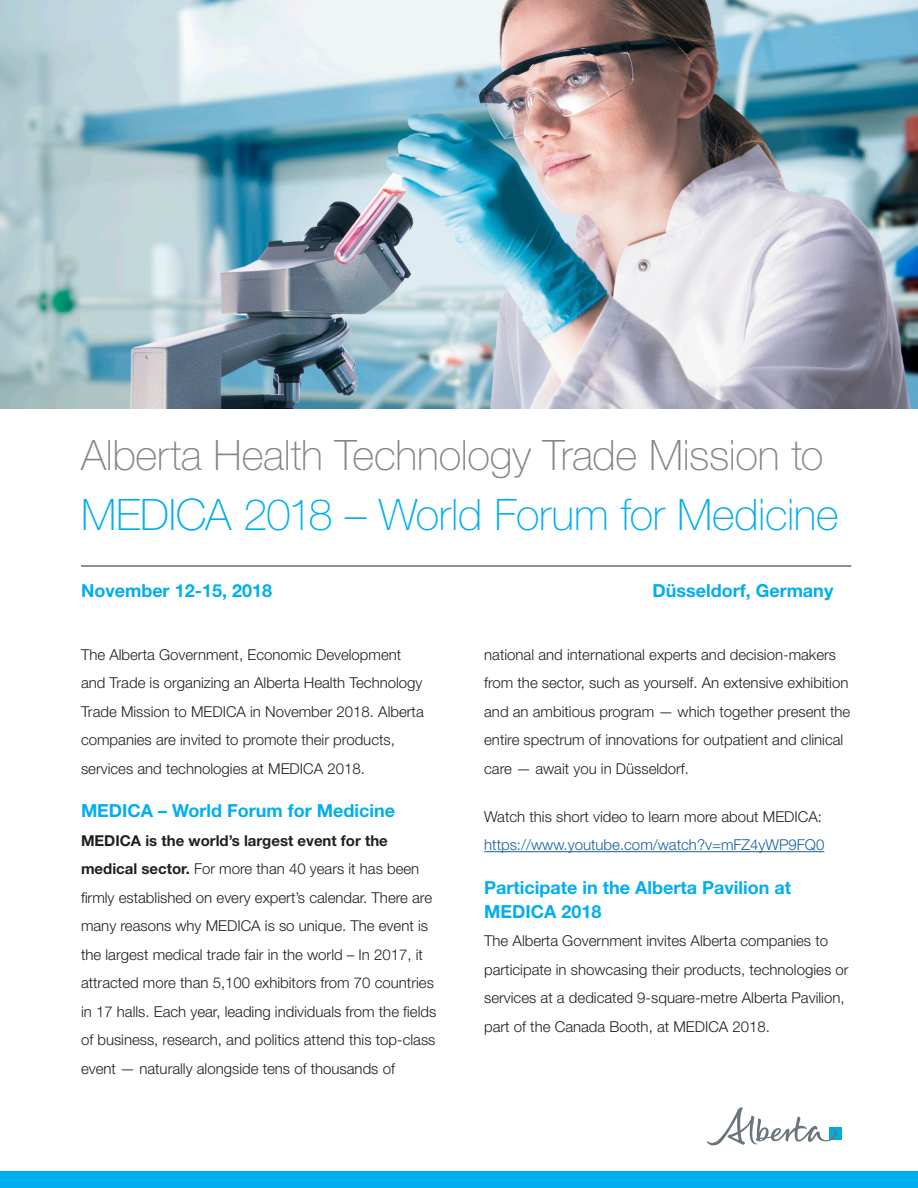
<style>
.page{position:relative;width:918px;height:1188px;background:#fff}
.page>*{position:absolute;margin:0;border:0;box-sizing:border-box;transform-origin:0 0}
.t1{font:100 43.5px "Helvetica Neue LT Std";letter-spacing:-.01em;color:#00aeef}
.t2{font:100 42px "Helvetica Neue LT Std";letter-spacing:-.005em;color:#858483}
.Bold{font:700 18px/24px "Helvetica Neue LT Std";color:#00aeef}
.Body{font:300 15px/28.5px "Helvetica Neue LT Std";color:#231f20}
.Body-2{font:300 15px/28.5px "Helvetica Neue LT Std";color:#175d9e}
.s1{font-weight:700}
.s2{color:#231f20}
</style>
<div class="page">
<div style="left:0;top:1171px;width:918px;height:17px;background:#00aeef"></div>
<img style="left:0;top:0;width:918px;height:409px">
<hr style="left:484px;top:851px;width:340px;height:1px;background:#175d9e">
<hr style="left:81px;top:566px;width:770px;height:1px;background:#231f20">
<div style="left:830px;top:1127px;width:12px;height:12px;background:#00aedc"></div>
<svg style="left:707px;top:1107px;width:130px;height:38px"></svg>
<p class="t2" style="left:81px;top:431px;width:744px">Alberta Health Technology Trade Mission to</p>
<p class="t1" style="left:81px;top:490px;width:759px">MEDICA 2018 – World Forum for Medicine</p>
<p class="Bold" style="left:81px;top:578px;width:193px">November 12-15, 2018</p>
<p class="Bold" style="left:652px;top:578px;width:182px">Düsseldorf, Germany</p>
<p class="Body" style="left:81px;top:640px;width:344px">The Alberta Government, Economic Development and Trade is organizing an Alberta Health Technology Trade Mission to MEDICA in November 2018. Alberta companies are invited to promote their products, services and technologies at MEDICA 2018.</p>
<p class="Bold" style="left:81px;top:798px;width:316px">MEDICA – World Forum for Medicine</p>
<p class="Body" style="left:81px;top:826px;width:357px"><span class="s1">MEDICA is the world’s largest event for the medical sector.</span> For more than 40 years it has been firmly established on every expert’s calendar. There are many reasons why MEDICA is so unique. The event is the largest medical trade fair in the world – In 2017, it attracted more than 5,100 exhibitors from 70 countries in 17 halls. Each year, leading individuals from the fields of business, research, and politics attend this top-class event — naturally alongside tens of thousands of</p>
<p class="Body" style="left:484px;top:640px;width:368px">national and international experts and decision-makers from the sector, such as yourself. An extensive exhibition and an ambitious program — which together present the entire spectrum of innovations for outpatient and clinical care — await you in Düsseldorf.</p>
<p class="Body-2" style="left:484px;top:802px;width:342px"><span class="s2">Watch this short video to learn more about MEDICA: </span>https://www.youtube.com/watch?v=mFZ4yWP9FQ0</p>
<p class="Bold" style="left:484px;top:875px;width:308px">Participate in the Alberta Pavilion at<br>MEDICA 2018</p>
<p class="Body" style="left:484px;top:926px;width:366px">The Alberta Government invites Alberta companies to participate in showcasing their products, technologies or services at a dedicated 9-square-metre Alberta Pavilion, part of the Canada Booth, at MEDICA 2018.</p>
</div>
